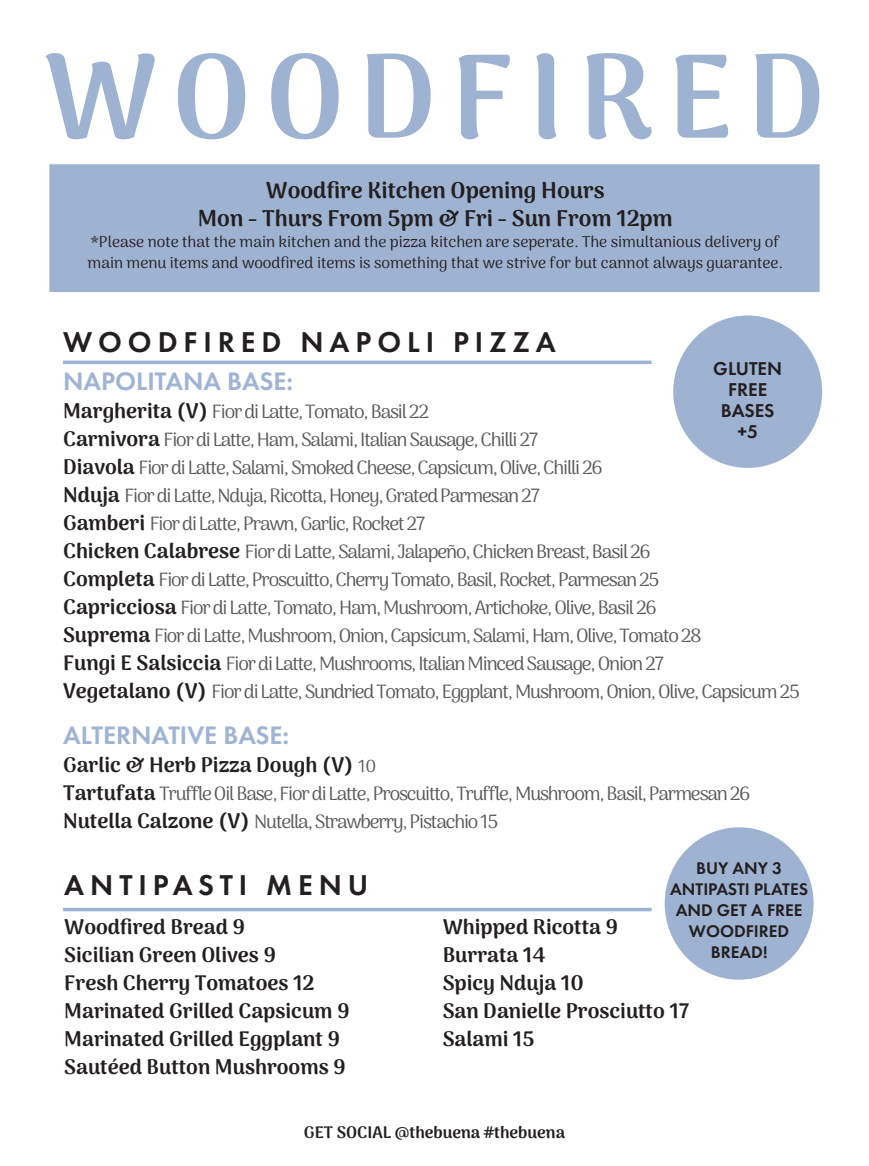
<style>
.page{position:relative;width:869px;height:1166px;background:#fff}
.page>*{position:absolute;margin:0;border:0;box-sizing:border-box;transform-origin:0 0}
.t1{font:900 119px "Arima Koshi";letter-spacing:.12em;color:#9eb2d1}
.t2{font:600 29.75px "Futura PT";letter-spacing:.2em;color:#231f20}
.t3{font:600 26.25px "Futura PT";color:#9fb4d4}
.t4{font:900 22.75px "Arima Koshi";color:#231f20}
.t5{font:900 21px "Arima Koshi";color:#231f20}
.t6{font:19.25px/28px "Arima Koshi";letter-spacing:-.06em;color:#57585a}
.t7{font:600 19.25px/21px "Futura PT";color:#231f20;text-align:center}
.t8{font:600 17.5px/21px "Futura PT";color:#231f20;text-align:center}
.t9{font:900 16.62px "Arima Koshi";color:#231f20}
.t10{font:15.75px/21px "Arima Koshi";color:#231f20}
.s1{font-weight:900;font-size:21px;color:#231f20}
.s2{font-weight:400;font-size:17.5px;color:#57585a}
</style>
<div class="page">
<div style="left:49px;top:164px;width:770px;height:128px;background:#9eb2d1;border:2px solid #9eb2d1"></div>
<hr style="left:63px;top:361px;width:588px;height:3px;background:#9eb2d1">
<div style="left:673px;top:316px;width:147px;height:151px;background:#9eb2d1;border-radius:50%"></div>
<hr style="left:63px;top:908px;width:588px;height:3px;background:#9eb2d1">
<div style="left:665px;top:828px;width:147px;height:151px;background:#9eb2d1;border-radius:50%"></div>
<p class="t1" style="left:44px;top:27px;width:782px">WOODFIRED</p>
<p class="t4" style="left:266px;top:176px;width:340px">Woodfire Kitchen Opening Hours</p>
<p class="t4" style="left:198px;top:204px;width:476px">Mon - Thurs From 5pm &amp; Fri - Sun From 12pm</p>
<p class="t10" style="left:88px;top:231px;width:696px">*Please note that the main kitchen and the pizza kitchen are seperate. The simultanious delivery of main menu items and woodfired items is something that we strive for but cannot always guarantee.</p>
<p class="t2" style="left:63px;top:323px;width:494px">WOODFIRED NAPOLI PIZZA</p>
<p class="t3" style="left:63px;top:365px;width:231px">NAPOLITANA BASE:</p>
<p class="t6" style="left:63px;top:397px;width:367px"><span class="s1">Margherita (V)</span> Fior di Latte, Tomato, Basil 22</p>
<p class="t6" style="left:63px;top:425px;width:476px"><span class="s1">Carnivora</span> Fior di Latte, Ham, Salami, Italian Sausage, Chilli 27</p>
<p class="t6" style="left:63px;top:453px;width:541px"><span class="s1">Diavola</span> Fior di Latte, Salami, Smoked Cheese, Capsicum, Olive, Chilli 26<br><span class="s1">Nduja</span> Fior di Latte, Nduja, Ricotta, Honey, Grated Parmesan 27</p>
<p class="t6" style="left:63px;top:509px;width:364px"><span class="s1">Gamberi</span> Fior di Latte, Prawn, Garlic, Rocket 27</p>
<p class="t6" style="left:63px;top:537px;width:589px"><span class="s1">Chicken Calabrese</span> Fior di Latte, Salami, Jalapeño, Chicken Breast, Basil 26</p>
<p class="t6" style="left:63px;top:565px;width:597px"><span class="s1">Completa</span> Fior di Latte, Proscuitto, Cherry Tomato, Basil, Rocket, Parmesan 25</p>
<p class="t6" style="left:63px;top:593px;width:594px"><span class="s1">Capricciosa</span> Fior di Latte, Tomato, Ham, Mushroom, Artichoke, Olive, Basil 26</p>
<p class="t6" style="left:63px;top:621px;width:640px"><span class="s1">Suprema</span> Fior di Latte, Mushroom, Onion, Capsicum, Salami, Ham, Olive, Tomato 28</p>
<p class="t6" style="left:63px;top:649px;width:738px"><span class="s1">Fungi E Salsiccia</span> Fior di Latte, Mushrooms, Italian Minced Sausage, Onion 27<br><span class="s1">Vegetalano (V)</span> Fior di Latte, Sundried Tomato, Eggplant, Mushroom, Onion, Olive, Capsicum 25</p>
<p class="t3" style="left:63px;top:718px;width:227px">ALTERNATIVE BASE:</p>
<p class="t5" style="left:63px;top:752px;width:315px">Garlic &amp; Herb Pizza Dough (V) <span class="s2">10</span></p>
<p class="t6" style="left:63px;top:779px;width:688px"><span class="s1">Tartufata</span> Truffle Oil Base, Fior di Latte, Proscuitto, Truffle, Mushroom, Basil, Parmesan 26</p>
<p class="t6" style="left:63px;top:807px;width:436px"><span class="s1">Nutella Calzone (V)</span> Nutella, Strawberry, Pistachio 15</p>
<p class="t7" style="left:713px;top:358px;width:70px">GLUTEN<br>FREE</p>
<p class="t7" style="left:720px;top:400px;width:55px">BASES +5</p>
<p class="t8" style="left:670px;top:857px;width:139px">BUY ANY 3<br>ANTIPASTI PLATES<br>AND GET A FREE<br>WOODFIRED<br>BREAD!</p>
<p class="t2" style="left:64px;top:867px;width:305px">ANTIPASTI MENU</p>
<p class="t5" style="left:64px;top:914px;width:182px">Woodfired Bread 9</p>
<p class="t5" style="left:442px;top:914px;width:177px">Whipped Ricotta 9</p>
<p class="t5" style="left:64px;top:942px;width:213px">Sicilian Green Olives 9</p>
<p class="t5" style="left:442px;top:942px;width:104px">Burrata 14</p>
<p class="t5" style="left:64px;top:970px;width:251px">Fresh Cherry Tomatoes 12</p>
<p class="t5" style="left:442px;top:970px;width:142px">Spicy Nduja 10</p>
<p class="t5" style="left:64px;top:998px;width:287px">Marinated Grilled Capsicum 9</p>
<p class="t5" style="left:442px;top:998px;width:248px">San Danielle Prosciutto 17</p>
<p class="t5" style="left:64px;top:1026px;width:277px">Marinated Grilled Eggplant 9</p>
<p class="t5" style="left:442px;top:1026px;width:93px">Salami 15</p>
<p class="t5" style="left:64px;top:1054px;width:283px">Sautéed Button Mushrooms 9</p>
<p class="t9" style="left:304px;top:1122px;width:262px">GET SOCIAL @thebuena #thebuena</p>
</div>
